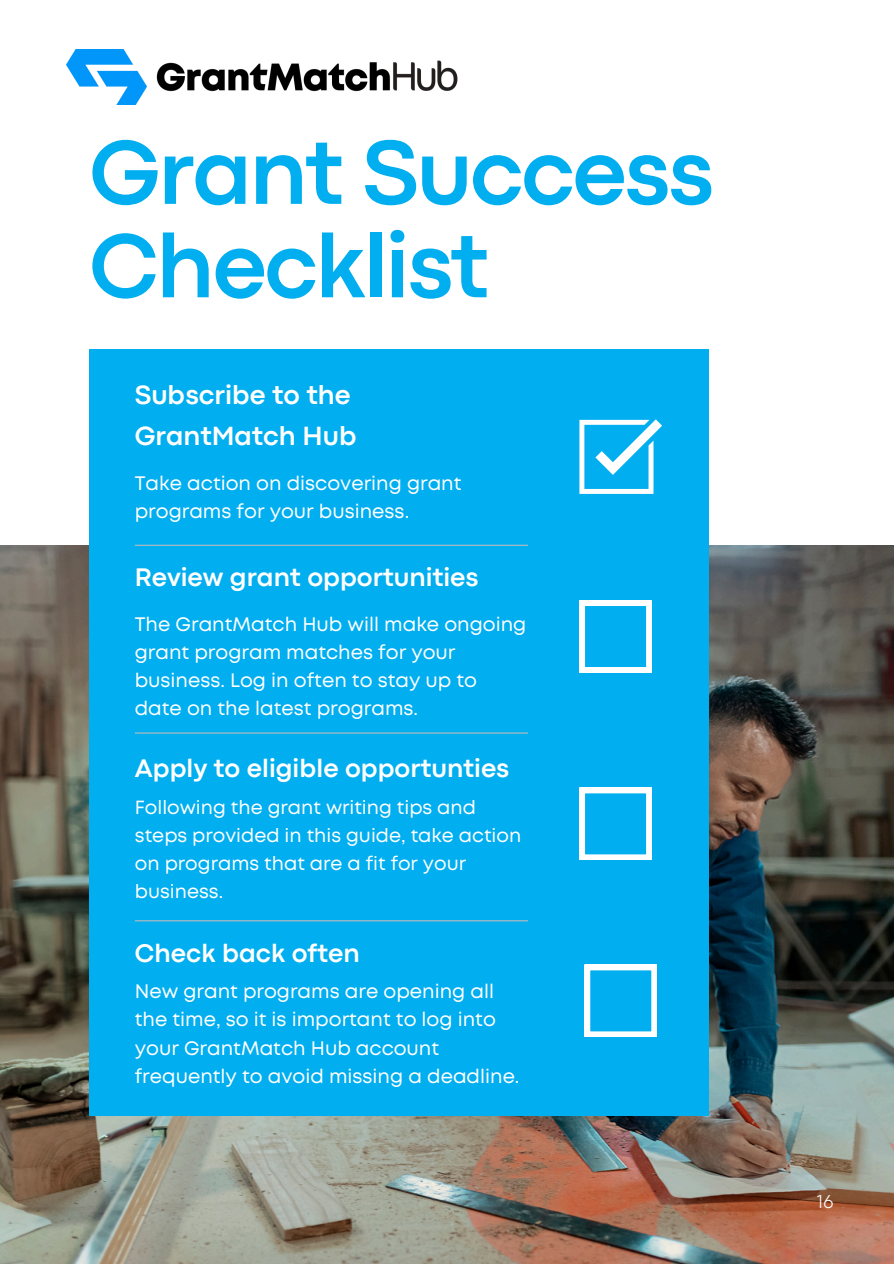
<style>
.page{position:relative;width:894px;height:1264px;background:#fff}
.page>*{position:absolute;margin:0;border:0;box-sizing:border-box;transform-origin:0 0}
.t1{font:700 94.2px/93.3px "Codec Pro";letter-spacing:-.025em;color:#01aef0}
.t2{font:700 27.45px/40.8px "Codec Pro";color:#fff}
.t3{font:700 26.55px "Codec Pro";color:#fff}
.t4{font:19.5px/28.2px "Mont";color:#fff}
.t5{font:300 19.5px "Codec Pro";color:#fff}
.t6{font:19.05px/28.2px "Mont";color:#fff}
</style>
<div class="page">
<img style="left:0;top:545px;width:893px;height:718px">
<div style="left:90px;top:349px;width:618px;height:766px;background:#01aef0"></div>
<hr style="left:135px;top:544px;width:393px;height:2px;background:#bdbdbd">
<hr style="left:135px;top:732px;width:393px;height:1px;background:#bdbdbd">
<hr style="left:135px;top:920px;width:393px;height:1px;background:#bdbdbd">
<svg style="left:579px;top:419px;width:82px;height:74px"></svg>
<svg style="left:579px;top:600px;width:72px;height:72px"></svg>
<svg style="left:579px;top:787px;width:72px;height:72px"></svg>
<svg style="left:584px;top:964px;width:72px;height:72px"></svg>
<img style="left:66px;top:49px;width:392px;height:55px">
<p class="t1" style="left:89px;top:133px;width:626px">Grant Success<br>Checklist</p>
<h2 class="t2" style="left:135px;top:376px;width:223px">Subscribe to the<br>GrantMatch Hub</h2>
<p class="t4" style="left:135px;top:471px;width:328px">Take action on discovering grant programs for your business.</p>
<p class="t3" style="left:135px;top:567px;width:345px">Review grant opportunities</p>
<p class="t4" style="left:135px;top:611px;width:393px">The GrantMatch Hub will make ongoing grant program matches for your business. Log in often to stay up to date on the latest programs.</p>
<p class="t3" style="left:135px;top:758px;width:376px">Apply to eligible opportunties</p>
<p class="t6" style="left:135px;top:794px;width:387px">Following the grant writing tips and steps provided in this guide, take action on programs that are a fit for your business.</p>
<p class="t3" style="left:135px;top:944px;width:226px">Check back often</p>
<h2 class="t4" style="left:135px;top:978px;width:386px">New grant programs are opening all the time, so it is important to log into your GrantMatch Hub account frequently to avoid missing a deadline.</h2>
<p class="t5" style="left:816px;top:1194px;width:18px">16</p>
</div>
